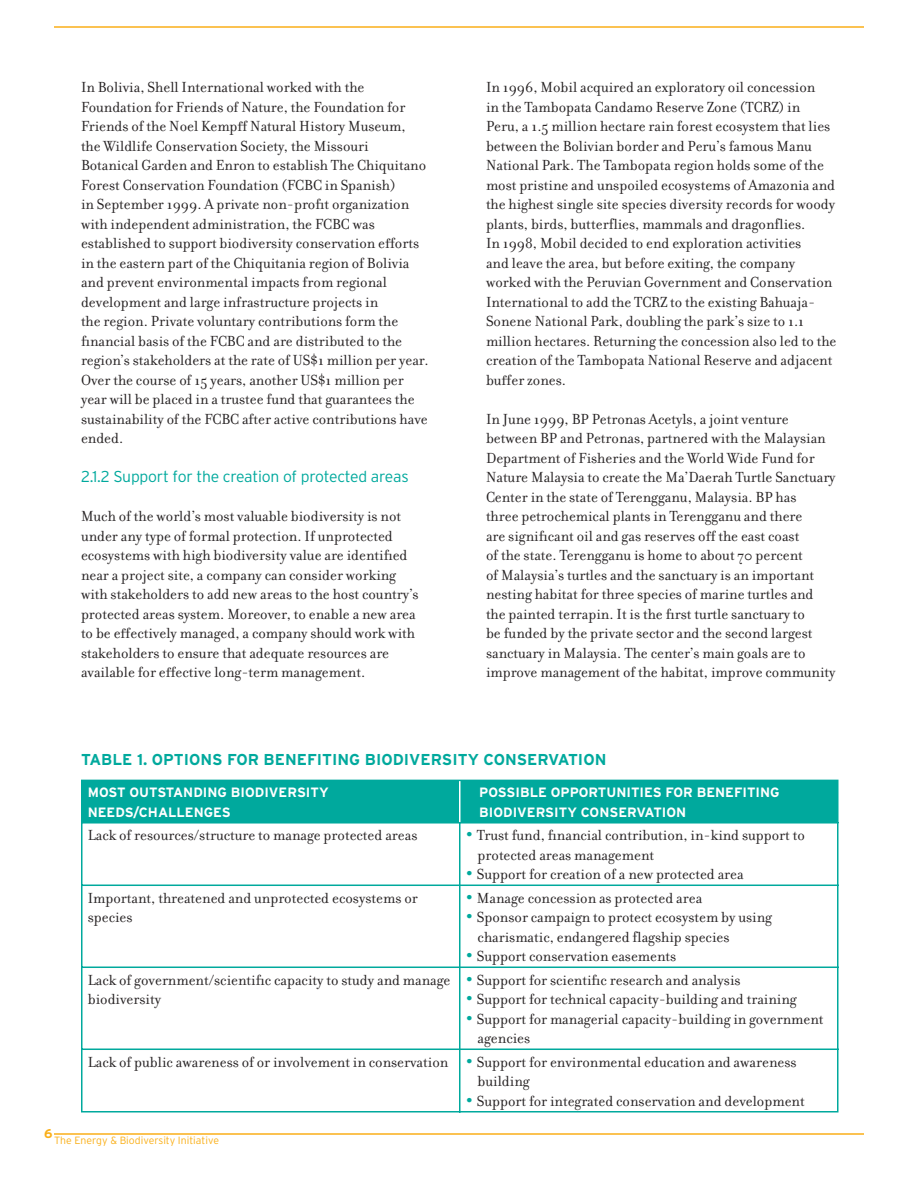
<style>
.page{position:relative;width:918px;height:1188px;background:#fff}
.page>*{position:absolute;margin:0;border:0;box-sizing:border-box;transform-origin:0 0}
.filo_copy{font:15.75px/19.5px "Filosofia";color:#231f20}
.t1{font:700 15.75px "Interstate";color:#00a99d}
.filo_copy-2{font:300 15.75px "Interstate";letter-spacing:-.015em;color:#00a99d}
.t2{font:700 13.5px/19.5px "Interstate";color:#fff}
.t3{font:700 12.75px "Interstate";color:#faaf18}
.t4{font:300 10.5px "Interstate";color:#faaf18}
.s1{color:#00a99d}
</style>
<div class="page">
<hr style="left:54px;top:1133px;width:810px;height:2px;background:#faaf18">
<hr style="left:54px;top:26px;width:810px;height:2px;background:#faaf18">
<hr style="left:81px;top:824px;width:1px;height:61px;background:#00a99d">
<hr style="left:459px;top:822px;width:1px;height:63px;background:#00a99d">
<hr style="left:837px;top:824px;width:1px;height:61px;background:#00a99d">
<hr style="left:81px;top:885px;width:379px;height:1px;background:#00a99d">
<hr style="left:81px;top:886px;width:1px;height:81px;background:#00a99d">
<hr style="left:460px;top:885px;width:378px;height:1px;background:#00a99d">
<hr style="left:459px;top:886px;width:1px;height:81px;background:#00a99d">
<hr style="left:837px;top:886px;width:1px;height:81px;background:#00a99d">
<hr style="left:81px;top:967px;width:379px;height:1px;background:#00a99d">
<hr style="left:81px;top:968px;width:1px;height:81px;background:#00a99d">
<hr style="left:460px;top:967px;width:378px;height:1px;background:#00a99d">
<hr style="left:459px;top:968px;width:1px;height:81px;background:#00a99d">
<hr style="left:837px;top:968px;width:1px;height:81px;background:#00a99d">
<hr style="left:81px;top:1049px;width:379px;height:1px;background:#00a99d">
<hr style="left:81px;top:1050px;width:1px;height:61px;background:#00a99d">
<hr style="left:460px;top:1049px;width:378px;height:1px;background:#00a99d">
<hr style="left:459px;top:1050px;width:1px;height:63px;background:#00a99d">
<hr style="left:837px;top:1050px;width:1px;height:61px;background:#00a99d">
<hr style="left:81px;top:1111px;width:378px;height:2px;background:#00a99d">
<hr style="left:460px;top:1111px;width:378px;height:2px;background:#00a99d">
<div style="left:81px;top:780px;width:757px;height:44px;background:#00a99d"></div>
<hr style="left:459px;top:781px;width:1px;height:41px;background:#fff">
<p class="filo_copy" style="left:81px;top:78px;width:349px">In Bolivia, Shell International worked with the Foundation for Friends of Nature, the Foundation for Friends of the Noel Kempff Natural History Museum, the Wildlife Conservation Society, the Missouri Botanical Garden and Enron to establish The Chiquitano Forest Conservation Foundation (FCBC in Spanish)<br>in September 1999. A private non-profit organization with independent administration, the FCBC was established to support biodiversity conservation efforts in the eastern part of the Chiquitania region of Bolivia and prevent environmental impacts from regional development and large infrastructure projects in<br>the region. Private voluntary contributions form the financial basis of the FCBC and are distributed to the region’s stakeholders at the rate of US$1 million per year.<br>Over the course of 15 years, another US$1 million per year will be placed in a trustee fund that guarantees the sustainability of the FCBC after active contributions have ended.</p>
<p class="filo_copy-2" style="left:81px;top:468px;width:329px">2.1.2 Support for the creation of protected areas</p>
<p class="filo_copy" style="left:81px;top:507px;width:339px">Much of the world’s most valuable biodiversity is not under any type of formal protection. If unprotected ecosystems with high biodiversity value are identified near a project site, a company can consider working with stakeholders to add new areas to the host country’s protected areas system. Moreover, to enable a new area to be effectively managed, a company should work with stakeholders to ensure that adequate resources are available for effective long-term management.</p>
<p class="filo_copy" style="left:486px;top:78px;width:352px">In 1996, Mobil acquired an exploratory oil concession<br>in the Tambopata Candamo Reserve Zone (TCRZ) in Peru, a 1.5 million hectare rain forest ecosystem that lies between the Bolivian border and Peru’s famous Manu National Park. The Tambopata region holds some of the most pristine and unspoiled ecosystems of Amazonia and the highest single site species diversity records for woody plants, birds, butterflies, mammals and dragonflies.<br>In 1998, Mobil decided to end exploration activities<br>and leave the area, but before exiting, the company worked with the Peruvian Government and Conservation International to add the TCRZ to the existing Bahuaja-Sonene National Park, doubling the park’s size to 1.1 million hectares. Returning the concession also led to the creation of the Tambopata National Reserve and adjacent buffer zones.</p>
<p class="filo_copy" style="left:486px;top:410px;width:351px">In June 1999, BP Petronas Acetyls, a joint venture between BP and Petronas, partnered with the Malaysian Department of Fisheries and the World Wide Fund for Nature Malaysia to create the Ma’Daerah Turtle Sanctuary Center in the state of Terengganu, Malaysia. BP has<br>three petrochemical plants in Terengganu and there<br>are significant oil and gas reserves off the east coast<br>of the state. Terengganu is home to about 70 percent<br>of Malaysia’s turtles and the sanctuary is an important nesting habitat for three species of marine turtles and the painted terrapin. It is the first turtle sanctuary to<br>be funded by the private sector and the second largest sanctuary in Malaysia. The center’s main goals are to improve management of the habitat, improve community</p>
<p class="t1" style="left:81px;top:751px;width:527px">TABLE 1. OPTIONS FOR BENEFITING BIODIVERSITY CONSERVATION</p>
<p class="t2" style="left:88px;top:783px;width:242px">MOST OUTSTANDING BIODIVERSITY</p>
<p class="t2" style="left:88px;top:802px;width:144px">NEEDS/CHALLENGES</p>
<p class="t2" style="left:479px;top:783px;width:302px">POSSIBLE OPPORTUNITIES FOR BENEFITING<br>BIODIVERSITY CONSERVATION</p>
<p class="filo_copy" style="left:88px;top:826px;width:331px">Lack of resources/structure to manage protected areas</p>
<p class="filo_copy" style="left:478px;top:826px;width:329px;text-indent:-12px"><span class="s1">•</span> Trust fund, financial contribution, in-kind support to protected areas management</p>
<p class="filo_copy" style="left:466px;top:865px;width:279px"><span class="s1">•</span> Support for creation of a new protected area</p>
<p class="filo_copy" style="left:88px;top:888px;width:332px">Important, threatened and unprotected ecosystems or species</p>
<p class="filo_copy" style="left:466px;top:888px;width:238px"><span class="s1">•</span> Manage concession as protected area</p>
<p class="filo_copy" style="left:478px;top:908px;width:296px;text-indent:-12px"><span class="s1">•</span> Sponsor campaign to protect ecosystem by using charismatic, endangered flagship species</p>
<p class="filo_copy" style="left:466px;top:947px;width:212px"><span class="s1">•</span> Support conservation easements</p>
<p class="filo_copy" style="left:88px;top:970px;width:364px">Lack of government/scientific capacity to study and manage biodiversity</p>
<p class="filo_copy" style="left:466px;top:970px;width:276px"><span class="s1">•</span> Support for scientific research and analysis</p>
<p class="filo_copy" style="left:466px;top:990px;width:332px"><span class="s1">•</span> Support for technical capacity-building and training</p>
<p class="filo_copy" style="left:478px;top:1009px;width:347px;text-indent:-12px"><span class="s1">•</span> Support for managerial capacity-building in government agencies</p>
<p class="filo_copy" style="left:88px;top:1052px;width:362px">Lack of public awareness of or involvement in conservation</p>
<p class="filo_copy" style="left:478px;top:1052px;width:321px;text-indent:-12px"><span class="s1">•</span> Support for environmental education and awareness building</p>
<p class="filo_copy" style="left:466px;top:1091px;width:340px"><span class="s1">•</span> Support for integrated conservation and development</p>
<p class="t3" style="left:44px;top:1126px;width:10px">6</p>
<p class="t4" style="left:54px;top:1134px;width:167px">The Energy &amp; Biodiversity Initiative</p>
</div>
